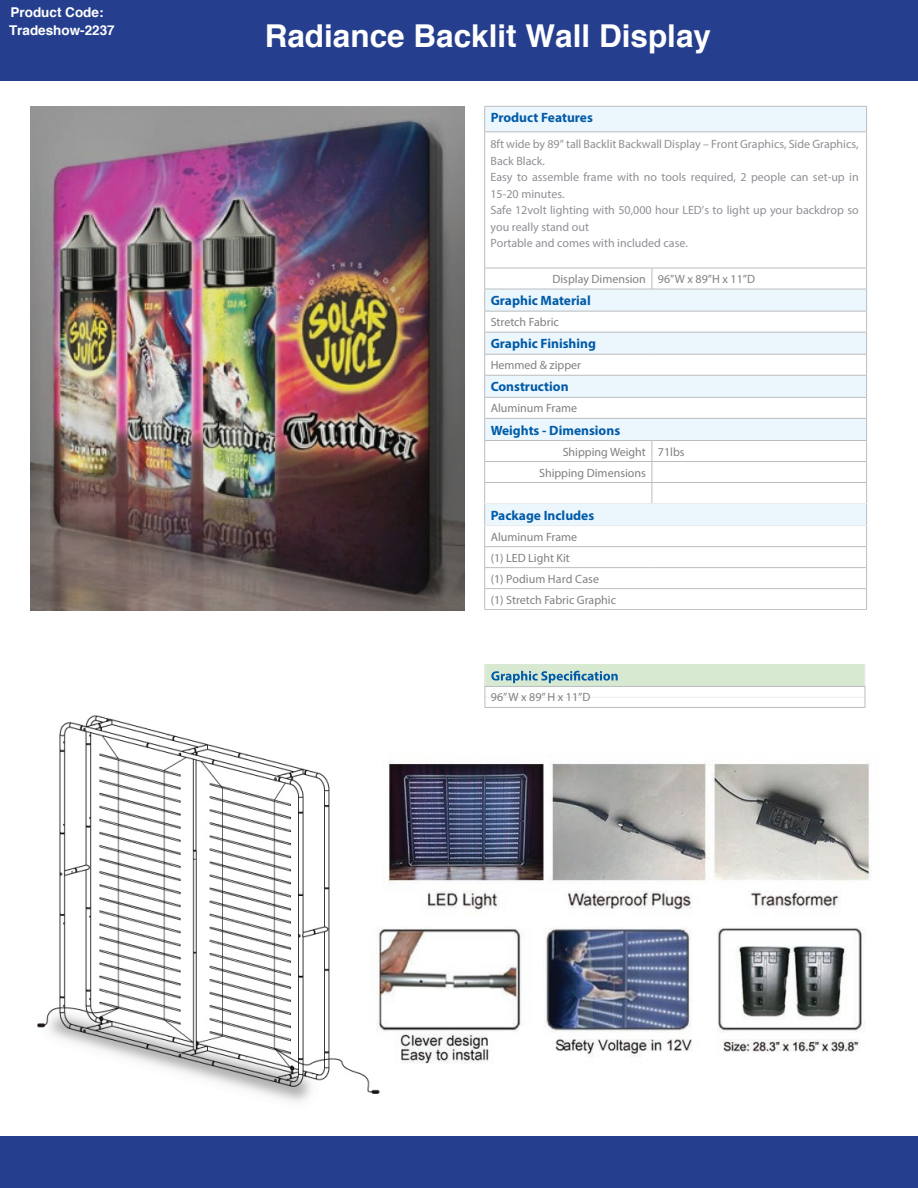
<style>
.page{position:relative;width:918px;height:1188px;background:#fff}
.page>*{position:absolute;margin:0;border:0;box-sizing:border-box;transform-origin:0 0}
.t1{font:700 31.5px "Helvetica";color:#fff}
.t2{font:700 13.5px "Myriad Pro";color:#015ba9}
.t3{font:700 13.5px/18px "Helvetica";color:#fff}
.t4{font:12px/16.5px "Myriad Pro";color:#918e95}
.t5{font:12px/21px "Myriad Pro";color:#808083}
</style>
<div class="page">
<img style="left:37px;top:715px;width:343px;height:387px">
<div style="left:1px;top:0;width:917px;height:80px;background:#253f8e"></div>
<div style="left:1px;top:1136px;width:917px;height:52px;background:#253f8e"></div>
<hr style="left:484px;top:697px;width:381px;height:1px;background:#ededee">
<div style="left:485px;top:107px;width:381px;height:418px;background:#ecf7fd"></div>
<svg style="left:485px;top:132px;width:381px;height:371px"></svg>
<hr style="left:484px;top:106px;width:168px;height:1px;background:#bcbdc0">
<svg style="left:484px;top:107px;width:1px;height:24px"></svg>
<hr style="left:652px;top:106px;width:215px;height:1px;background:#bcbdc0">
<svg style="left:866px;top:107px;width:1px;height:24px"></svg>
<hr style="left:484px;top:131px;width:168px;height:1px;background:#bcbdc0">
<hr style="left:484px;top:132px;width:1px;height:136px;background:#bcbdc0">
<hr style="left:652px;top:131px;width:215px;height:1px;background:#bcbdc0">
<hr style="left:866px;top:132px;width:1px;height:136px;background:#bcbdc0">
<hr style="left:484px;top:268px;width:168px;height:1px;background:#bcbdc0">
<hr style="left:652px;top:268px;width:215px;height:1px;background:#bcbdc0">
<svg style="left:652px;top:268px;width:1px;height:21px"></svg>
<hr style="left:484px;top:289px;width:168px;height:1px;background:#bcbdc0">
<hr style="left:652px;top:289px;width:215px;height:1px;background:#bcbdc0">
<hr style="left:484px;top:440px;width:168px;height:1px;background:#bcbdc0">
<hr style="left:652px;top:440px;width:215px;height:1px;background:#bcbdc0">
<hr style="left:484px;top:461px;width:168px;height:1px;background:#bcbdc0">
<hr style="left:652px;top:461px;width:215px;height:1px;background:#bcbdc0">
<hr style="left:484px;top:482px;width:168px;height:1px;background:#bcbdc0">
<hr style="left:652px;top:482px;width:215px;height:1px;background:#bcbdc0">
<svg style="left:652px;top:441px;width:1px;height:62px"></svg>
<hr style="left:484px;top:503px;width:168px;height:1px;background:#e9eaeb">
<hr style="left:652px;top:503px;width:215px;height:1px;background:#e9eaeb">
<hr style="left:484px;top:525px;width:168px;height:1px;background:#e9eaeb">
<hr style="left:652px;top:525px;width:215px;height:1px;background:#e9eaeb">
<hr style="left:484px;top:546px;width:168px;height:1px;background:#bcbdc0">
<hr style="left:652px;top:546px;width:215px;height:1px;background:#bcbdc0">
<hr style="left:484px;top:567px;width:168px;height:1px;background:#bcbdc0">
<hr style="left:652px;top:567px;width:215px;height:1px;background:#bcbdc0">
<hr style="left:484px;top:588px;width:168px;height:1px;background:#bcbdc0">
<hr style="left:652px;top:588px;width:215px;height:1px;background:#bcbdc0">
<hr style="left:484px;top:609px;width:168px;height:1px;background:#bcbdc0">
<hr style="left:652px;top:609px;width:215px;height:1px;background:#bcbdc0">
<hr style="left:484px;top:311px;width:168px;height:1px;background:#bcbdc0">
<hr style="left:652px;top:311px;width:215px;height:1px;background:#bcbdc0">
<hr style="left:484px;top:332px;width:168px;height:1px;background:#bcbdc0">
<hr style="left:652px;top:332px;width:215px;height:1px;background:#bcbdc0">
<hr style="left:484px;top:354px;width:168px;height:1px;background:#bcbdc0">
<hr style="left:652px;top:354px;width:215px;height:1px;background:#bcbdc0">
<hr style="left:484px;top:375px;width:168px;height:1px;background:#bcbdc0">
<hr style="left:652px;top:375px;width:215px;height:1px;background:#bcbdc0">
<hr style="left:484px;top:397px;width:168px;height:1px;background:#bcbdc0">
<hr style="left:652px;top:397px;width:215px;height:1px;background:#bcbdc0">
<hr style="left:484px;top:418px;width:168px;height:1px;background:#bcbdc0">
<hr style="left:652px;top:418px;width:215px;height:1px;background:#bcbdc0">
<div style="left:488px;top:133px;width:371px;height:18px;background:#fff"></div>
<img style="left:370px;top:754px;width:501px;height:329px">
<img style="left:31px;top:106px;width:433px;height:504px">
<div style="left:485px;top:664px;width:380px;height:22px;background:#d8e9d2"></div>
<hr style="left:484px;top:686px;width:381px;height:1px;background:#bcbdc0">
<svg style="left:484px;top:268px;width:1px;height:439px"></svg>
<svg style="left:865px;top:268px;width:2px;height:439px"></svg>
<hr style="left:484px;top:707px;width:381px;height:1px;background:#bcbdc0">
<svg style="left:491px;top:671px;width:127px;height:12px"></svg>
<div style="left:717px;top:1055px;width:79px;height:22px;background:#fff"></div>
<p class="t3" style="left:9px;top:3px;width:107px">Product Code:<br>Tradeshow-2237</p>
<h1 class="t1" style="left:265px;top:10px;width:448px">Radiance Backlit Wall Display</h1>
<p class="t2" style="left:491px;top:109px;width:104px">Product Features</p>
<p class="t4" style="left:490px;top:136px;width:370px">8ft wide by 89” tall Backlit Backwall Display – Front Graphics, Side Graphics, Back Black.<br>Easy to assemble frame with no tools required, 2 people can set-up in 15-20 minutes.<br>Safe 12volt lighting with 50,000 hour LED’s to light up your backdrop so you really stand out<br>Portable and comes with included case.</p>
<p class="t5" style="left:553px;top:268px;width:204px">Display Dimension 96”W x 89”H x 11”D</p>
<p class="t2" style="left:491px;top:292px;width:102px">Graphic Material</p>
<p class="t5" style="left:491px;top:311px;width:70px">Stretch Fabric</p>
<p class="t2" style="left:491px;top:335px;width:107px">Graphic Finishing</p>
<p class="t5" style="left:491px;top:355px;width:92px">Hemmed &amp; zipper</p>
<p class="t2" style="left:491px;top:378px;width:79px">Construction</p>
<p class="t5" style="left:491px;top:398px;width:88px">Aluminum Frame</p>
<p class="t2" style="left:491px;top:421px;width:131px">Weights - Dimensions</p>
<p class="t5" style="left:539px;top:441px;width:147px;line-height:21.5px;text-indent:24px">Shipping Weight 71lbs<br>Shipping Dimensions</p>
<p class="t2" style="left:491px;top:506px;width:105px">Package Includes</p>
<p class="t5" style="left:491px;top:526px;width:127px">Aluminum Frame<br>(1) LED Light Kit<br>(1) Podium Hard Case<br>(1) Stretch Fabric Graphic</p>
<p class="t5" style="left:491px;top:687px;width:101px">96”W x 89” H x 11”D</p>
</div>
